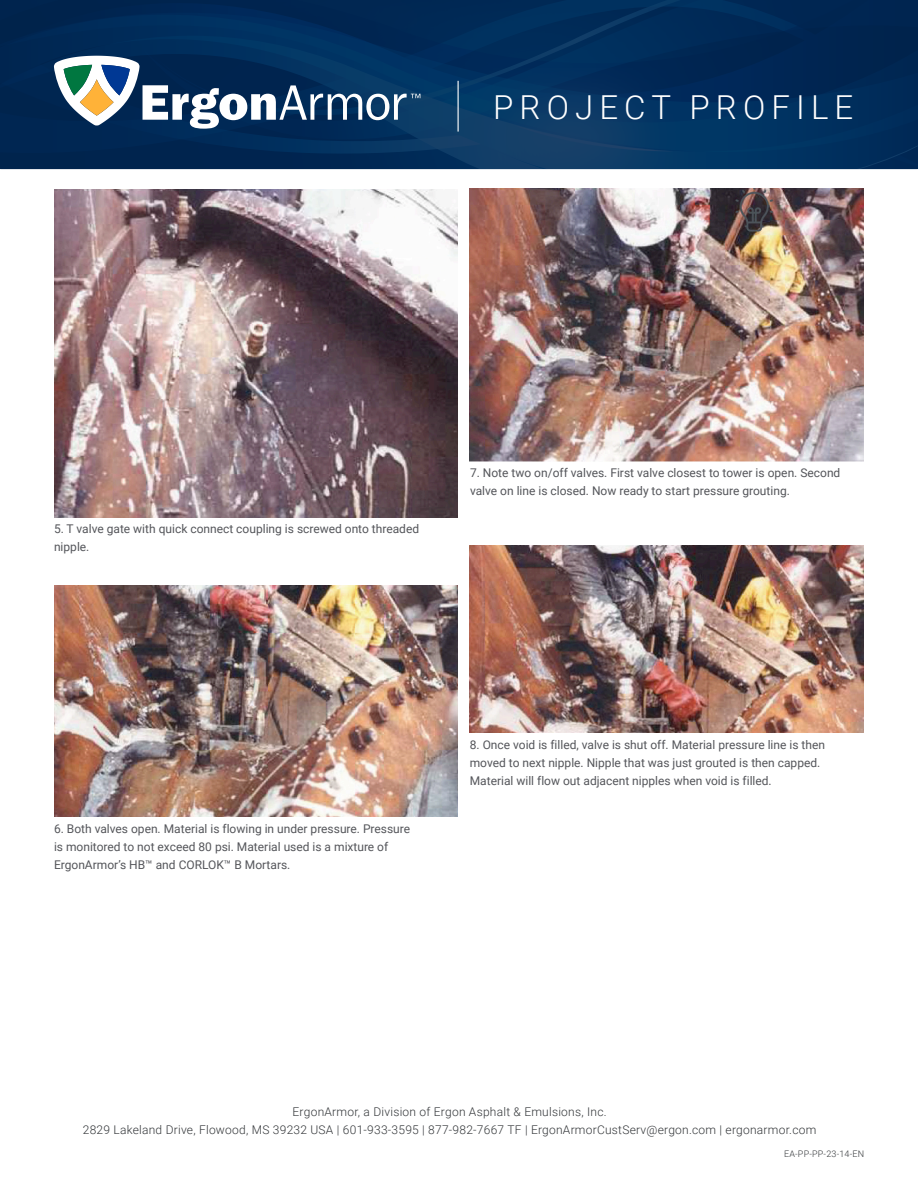
<style>
.page{position:relative;width:918px;height:1188px;background:#fff}
.page>*{position:absolute;margin:0;border:0;box-sizing:border-box;transform-origin:0 0}
.t1{font:300 33px "Roboto";letter-spacing:.185em;color:#fff}
.t2{font:12px/18px "Roboto";color:#54555a}
.t3{font:300 12px "Roboto";letter-spacing:.02em;color:#333639}
.t4{font:300 9px "Roboto";letter-spacing:.02em;color:#333639}
</style>
<div class="page">
<div style="left:0;top:13px;width:54px;height:139px;background:#002651"></div>
<svg style="left:153px;top:0;width:765px;height:9px;background:#002955"></svg>
<svg style="left:54px;top:9px;width:864px;height:160px;background:#0f3962"></svg>
<hr style="left:458px;top:81px;width:1px;height:51px;background:#fff">
<img style="left:54px;top:189px;width:404px;height:329px">
<img style="left:54px;top:585px;width:404px;height:231px">
<img style="left:470px;top:189px;width:394px;height:272px">
<img style="left:470px;top:545px;width:394px;height:187px">
<p class="t1" style="left:493px;top:85px;width:362px">PROJECT PROFILE</p>
<p class="t2" style="left:54px;top:520px;width:367px">5. T valve gate with quick connect coupling is screwed onto threaded nipple.</p>
<p class="t2" style="left:470px;top:464px;width:372px">7. Note two on/off valves. First valve closest to tower is open. Second valve on line is closed. Now ready to start pressure grouting.</p>
<p class="t2" style="left:54px;top:819px;width:358px">6. Both valves open. Material is flowing in under pressure. Pressure is monitored to not exceed 80 psi. Material used is a mixture of<br>ErgonArmor’s HB™ and CORLOK™ B Mortars.</p>
<p class="t2" style="left:470px;top:736px;width:357px">8. Once void is filled, valve is shut off. Material pressure line is then moved to next nipple. Nipple that was just grouted is then capped.<br>Material will flow out adjacent nipples when void is filled.</p>
<p class="t3" style="left:293px;top:1104px;width:316px">ErgonArmor, a Division of Ergon Asphalt &amp; Emulsions, Inc.</p>
<p class="t3" style="left:83px;top:1122px;width:735px">2829 Lakeland Drive, Flowood, MS 39232 USA | 601-933-3595 | 877-982-7667 TF | ErgonArmorCustServ@ergon.com | ergonarmor.com</p>
<p class="t4" style="left:784px;top:1148px;width:82px">EA-PP-PP-23-14-EN</p>
</div>
